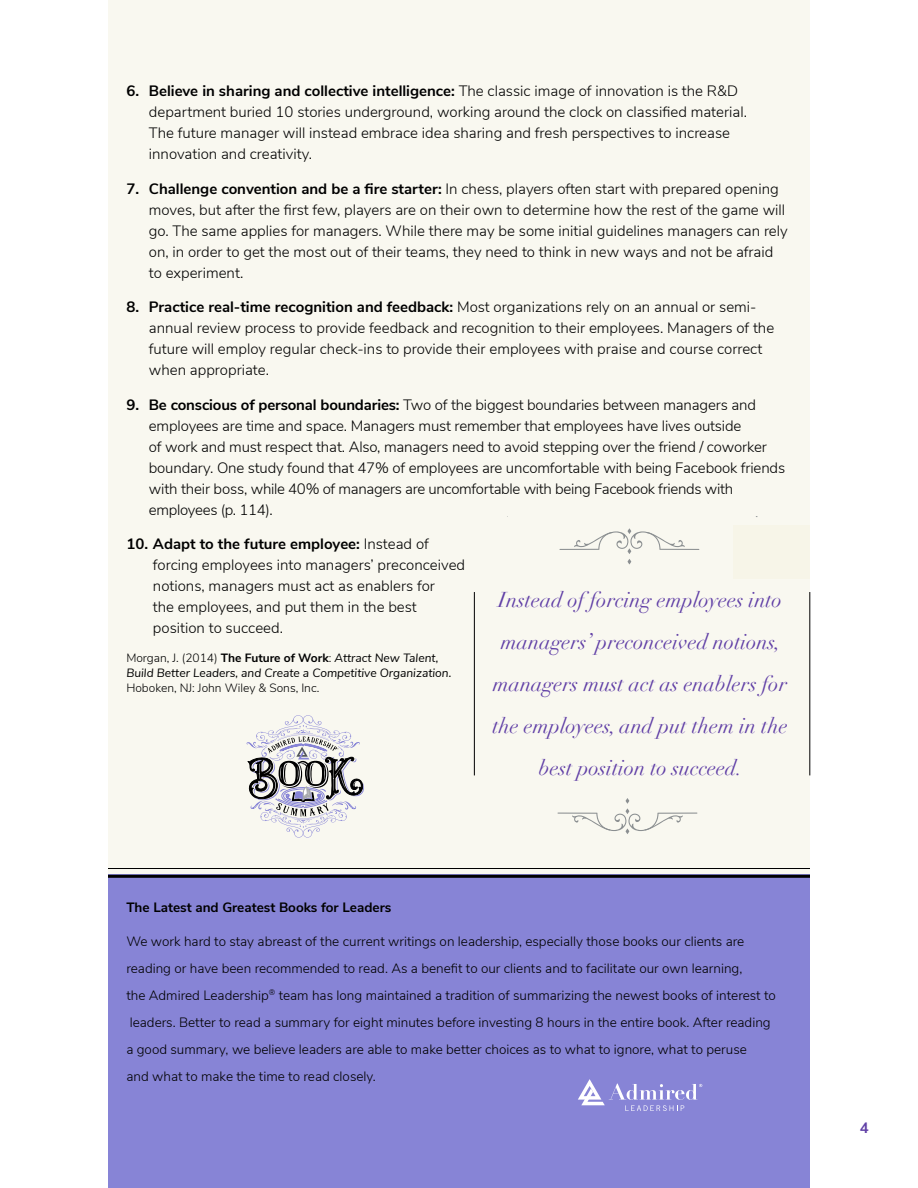
<style>
.page{position:relative;width:918px;height:1188px;background:#fff}
.page>*{position:absolute;margin:0;border:0;box-sizing:border-box;transform-origin:0 0}
.t1{font:italic 21px/42px "Didot";color:#603fa6;text-align:center}
.t2{font:300 15px/21px "Nunito Sans";color:#000}
.t3{font:700 15px "Nunito Sans";color:#603fa6}
.t4{font:300 13.5px/27px "Nunito Sans";color:#000}
.t5{font:700 13.5px "Nunito Sans";color:#000}
.t6{font:italic 12px/15px "Nunito Sans";color:#000}
.t7{font:300 12px "Nunito Sans";color:#000}
.s1{font-weight:700}
.s2{font-weight:300;font-style:normal}
.s3{font-weight:700;font-style:normal}
</style>
<div class="page">
<div style="left:108px;top:0;width:702px;height:1188px;background:#f9f8f0"></div>
<svg style="left:558px;top:798px;width:139px;height:36px"></svg>
<svg style="left:560px;top:528px;width:139px;height:36px"></svg>
<div style="left:734px;top:525px;width:76px;height:54px;background:#f7f5e8"></div>
<hr style="left:474px;top:592px;width:1px;height:183px;background:#000">
<hr style="left:810px;top:592px;width:1px;height:183px;background:#000">
<svg style="left:246px;top:715px;width:118px;height:123px"></svg>
<div style="left:108px;top:875px;width:702px;height:313px;background:#8784d6"></div>
<hr style="left:108px;top:875px;width:702px;height:3px;background:#000">
<hr style="left:108px;top:868px;width:702px;height:1px;background:#000">
<svg style="left:578px;top:1079px;width:124px;height:32px"></svg>
<p class="t2" style="left:149px;top:80px;width:600px;text-indent:-22px"><span class="s1">6. Believe in sharing and collective intelligence:</span> The classic image of innovation is the R&amp;D department buried 10 stories underground, working around the clock on classified material.<br>The future manager will instead embrace idea sharing and fresh perspectives to increase innovation and creativity.</p>
<p class="t2" style="left:149px;top:177px;width:640px;text-indent:-22px"><span class="s1">7. Challenge convention and be a fire starter:</span> In chess, players often start with prepared opening moves, but after the first few, players are on their own to determine how the rest of the game will go. The same applies for managers. While there may be some initial guidelines managers can rely on, in order to get the most out of their teams, they need to think in new ways and not be afraid to experiment.</p>
<p class="t2" style="left:149px;top:296px;width:627px;text-indent:-22px"><span class="s1">8. Practice real-time recognition and feedback:</span> Most organizations rely on an annual or semi&shy;annual review process to provide feedback and recognition to their employees. Managers of the future will employ regular check-ins to provide their employees with praise and course correct when appropriate.</p>
<p class="t2" style="left:149px;top:393px;width:638px;text-indent:-22px"><span class="s1">9. Be conscious of personal boundaries:</span> Two of the biggest boundaries between managers and employees are time and space. Managers must remember that employees have lives outside<br>of work and must respect that. Also, managers need to avoid stepping over the friend / coworker boundary. One study found that 47% of employees are uncomfortable with being Facebook friends with their boss, while 40% of managers are uncomfortable with being Facebook friends with employees (p. 114).</p>
<p class="t2" style="left:153px;top:533px;width:314px;text-indent:-27px"><span class="s1">10. Adapt to the future employee:</span> Instead of forcing employees into managers’ preconceived notions, managers must act as enablers for<br>the employees, and put them in the best position to succeed.</p>
<p class="t6" style="left:126px;top:649px;width:327px"><span class="s2">Morgan, J. (2014)</span> <span class="s3">The Future of Work</span><span class="s2">:</span> Attract New Talent,<br>Build Better Leaders, and Create a Competitive Organization.</p>
<p class="t7" style="left:126px;top:679px;width:195px">Hoboken, NJ: John Wiley &amp; Sons, Inc.</p>
<h1 class="t1" style="left:492px;top:579px;width:297px">Instead of forcing employees into managers’ preconceived notions, managers must act as enablers for the employees, and put them in the best position to succeed.</h1>
<p class="t5" style="left:126px;top:897px;width:266px">The Latest and Greatest Books for Leaders</p>
<p class="t4" style="left:126px;top:927px;width:651px">We work hard to stay abreast of the current writings on leadership, especially those books our clients are reading or have been recommended to read. As a benefit to our clients and to facilitate our own learning,<br>the Admired Leadership<sup>®</sup> team has long maintained a tradition of summarizing the newest books of interest to leaders. Better to read a summary for eight minutes before investing 8 hours in the entire book. After reading a good summary, we believe leaders are able to make better choices as to what to ignore, what to peruse<br>and what to make the time to read closely.</p>
<p class="t3" style="left:860px;top:1117px;width:10px">4</p>
</div>
